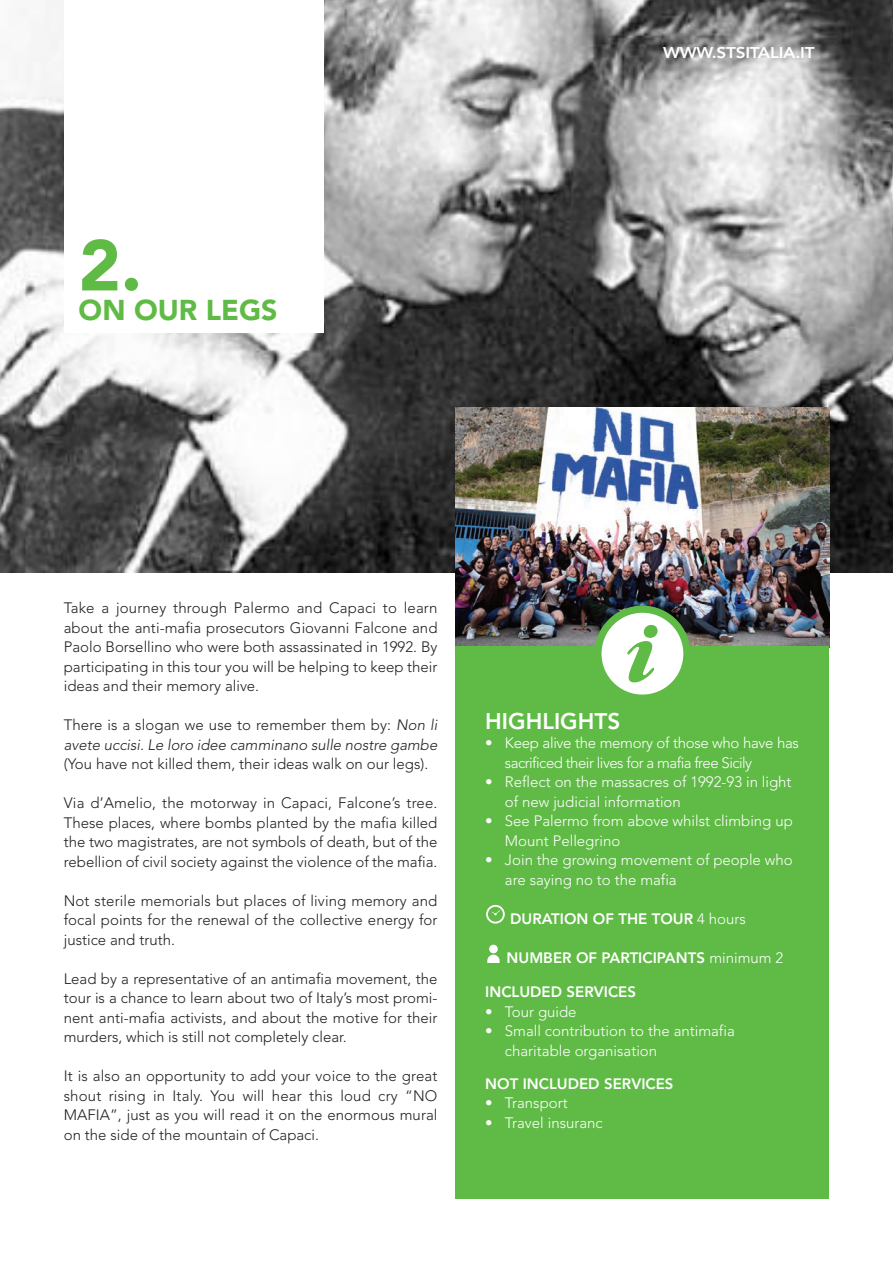
<style>
.page{position:relative;width:893px;height:1263px;background:#fff}
.page>*{position:absolute;margin:0;border:0;box-sizing:border-box;transform-origin:0 0}
.t1{font:900 71.25px "Avenir";color:#60bb46}
.t2{font:900 28.5px "Avenir";color:#60bb46}
.t3{font:800 22.5px "Avenir";color:#fff}
.t4{font:800 15.45px "Avenir";letter-spacing:-.015em;color:#fff;scale:1.11 1}
.t5{font:300 15px/19.5px "Avenir";color:#231f20;text-align:justify}
.t6{font:300 15px/19.5px "Avenir";color:#fff}
.t7{font:800 15px "Avenir";color:#fff}
.t8{font:300 15px/19.5px "Avenir";letter-spacing:-.035em;color:#fff}
.s1{font-style:italic}
.s2{font-weight:300}
</style>
<div class="page">
<img style="left:0;top:0;width:893px;height:573px">
<img style="left:455px;top:408px;width:374px;height:238px">
<div style="left:455px;top:646px;width:374px;height:553px;background:#60bb46"></div>
<div style="left:489px;top:945px;width:9px;height:8px;background:#fff;border-radius:50%"></div>
<svg style="left:487px;top:955px;width:13px;height:8px"></svg>
<svg style="left:486px;top:905px;width:19px;height:18px"></svg>
<div style="left:594px;top:606px;width:96px;height:96px;background:#60bb46;border-radius:50%"></div>
<div style="left:601px;top:613px;width:82px;height:81px;background:#fff;border-radius:50%"></div>
<svg style="left:627px;top:625px;width:31px;height:58px"></svg>
<div style="left:64px;top:0;width:259px;height:333px;background:#fff"></div>
<p class="t1" style="left:79px;top:237px;width:65px">2.</p>
<p class="t2" style="left:79px;top:299px;width:200px">ON OUR LEGS</p>
<p class="t4" style="left:663px;top:46px;width:138px">WWW.STSITALIA.IT</p>
<p class="t5" style="left:64px;top:599px;width:375px">Take a journey through Palermo and Capaci to learn about the anti-mafia prosecutors Giovanni Falcone and Paolo Borsellino who were both assassinated in 1992. By participating in this tour you will be helping to keep their ideas and their memory alive.</p>
<p class="t5" style="left:64px;top:716px;width:375px">There is a slogan we use to remember them by: <span class="s1">Non li avete uccisi. Le loro idee camminano sulle nostre gambe </span>(You have not killed them, their ideas walk on our legs).</p>
<p class="t5" style="left:64px;top:794px;width:375px">Via d’Amelio, the motorway in Capaci, Falcone’s tree.<br>These places, where bombs planted by the mafia killed the two magistrates, are not symbols of death, but of the rebellion of civil society against the violence of the mafia.</p>
<p class="t5" style="left:64px;top:892px;width:375px">Not sterile memorials but places of living memory and focal points for the renewal of the collective energy for justice and truth.</p>
<p class="t5" style="left:64px;top:970px;width:375px">Lead by a representative of an antimafia movement, the tour is a chance to learn about two of Italy’s most promi&shy;nent anti-mafia activists, and about the motive for their murders, which is still not completely clear.</p>
<p class="t5" style="left:64px;top:1067px;width:375px">It is also an opportunity to add your voice to the great shout rising in Italy. You will hear this loud cry “NO MAFIA”, just as you will read it on the enormous mural on the side of the mountain of Capaci.</p>
<p class="t3" style="left:485px;top:712px;width:137px">HIGHLIGHTS</p>
<p class="t8" style="left:505px;top:735px;width:295px;text-indent:-20px">• Keep alive the memory of those who have has sacrificed their lives for a mafia free Sicily</p>
<p class="t6" style="left:505px;top:774px;width:288px;text-indent:-20px">• Reflect on the massacres of 1992-93 in light of new judicial information</p>
<p class="t6" style="left:505px;top:813px;width:289px;text-indent:-20px">• See Palermo from above whilst climbing up<br>Mount Pellegrino</p>
<p class="t6" style="left:505px;top:852px;width:289px;text-indent:-20px">• Join the growing movement of people who are saying no to the mafia</p>
<p class="t7" style="left:510px;top:912px;width:237px">DURATION OF THE TOUR <span class="s2">4 hours</span></p>
<p class="t7" style="left:507px;top:951px;width:278px">NUMBER OF PARTICIPANTS <span class="s2">minimum 2</span></p>
<p class="t7" style="left:485px;top:986px;width:152px">INCLUDED SERVICES</p>
<p class="t6" style="left:485px;top:1003px;width:93px">• Tour guide</p>
<p class="t6" style="left:485px;top:1023px;width:251px">• Small contribution to the antimafia</p>
<p class="t6" style="left:505px;top:1042px;width:154px">charitable organisation</p>
<p class="t7" style="left:485px;top:1077px;width:190px">NOT INCLUDED SERVICES</p>
<p class="t6" style="left:485px;top:1095px;width:84px">• Transport</p>
<p class="t6" style="left:485px;top:1114px;width:119px">• Travel insuranc</p>
</div>
